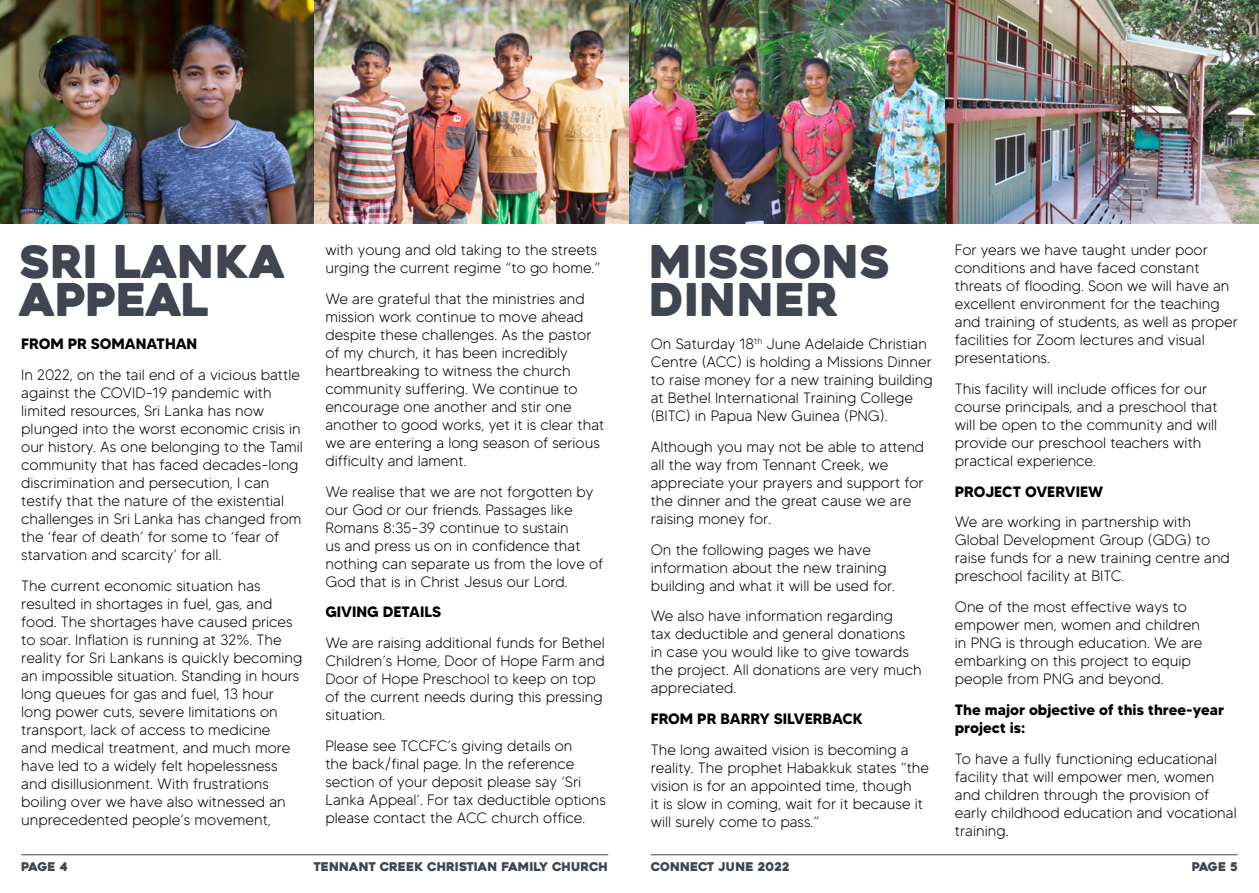
<style>
.page{position:relative;width:1259px;height:893px;background:#fff}
.page>*{position:absolute;margin:0;border:0;box-sizing:border-box;transform-origin:0 0}
.t1{font:45px/37.5px "Heavitas";color:#404651}
.t2{font:300 15px/18px "MADETOMMY";color:#000}
.t3{font:700 15px/18px "MADETOMMY";color:#000}
.t4{font:12px "Heavitas";color:#404651}
</style>
<div class="page">
<hr style="left:21px;top:854px;width:587px;height:1px;background:#404651">
<hr style="left:651px;top:854px;width:586px;height:1px;background:#404651">
<img style="left:0;top:0;width:1259px;height:223px">
<h1 class="t1" style="left:20px;top:244px;width:267px">SRI LANKA<br>APPEAL</h1>
<p class="t3" style="left:21px;top:335px;width:178px">FROM PR SOMANATHAN</p>
<p class="t2" style="left:21px;top:365px;width:283px">In 2022, on the tail end of a vicious battle against the COVID-19 pandemic with limited resources, Sri Lanka has now plunged into the worst economic crisis in our history. As one belonging to the Tamil community that has faced decades-long discrimination and persecution, I can testify that the nature of the existential challenges in Sri Lanka has changed from the ‘fear of death’ for some to ‘fear of starvation and scarcity’ for all.</p>
<p class="t2" style="left:21px;top:576px;width:283px">The current economic situation has resulted in shortages in fuel, gas, and food. The shortages have caused prices to soar. Inflation is running at 32%. The reality for Sri Lankans is quickly becoming an impossible situation. Standing in hours long queues for gas and fuel, 13 hour long power cuts, severe limitations on transport, lack of access to medicine<br>and medical treatment, and much more have led to a widely felt hopelessness and disillusionment. With frustrations boiling over we have also witnessed an unprecedented people’s movement,</p>
<p class="t2" style="left:325px;top:241px;width:276px">with young and old taking to the streets urging the current regime “to go home.”</p>
<p class="t2" style="left:325px;top:289px;width:280px">We are grateful that the ministries and mission work continue to move ahead despite these challenges. As the pastor of my church, it has been incredibly heartbreaking to witness the church community suffering. We continue to encourage one another and stir one another to good works, yet it is clear that we are entering a long season of serious difficulty and lament.</p>
<p class="t2" style="left:325px;top:482px;width:279px">We realise that we are not forgotten by our God or our friends. Passages like Romans 8:35-39 continue to sustain<br>us and press us on in confidence that nothing can separate us from the love of God that is in Christ Jesus our Lord.</p>
<p class="t3" style="left:325px;top:603px;width:117px">GIVING DETAILS</p>
<p class="t2" style="left:325px;top:634px;width:281px">We are raising additional funds for Bethel Children’s Home, Door of Hope Farm and Door of Hope Preschool to keep on top of the current needs during this pressing situation.</p>
<p class="t2" style="left:325px;top:736px;width:282px">Please see TCCFC’s giving details on<br>the back/final page. In the reference section of your deposit please say ‘Sri Lanka Appeal’. For tax deductible options please contact the ACC church office.</p>
<h1 class="t1" style="left:649px;top:244px;width:243px">MISSIONS<br>DINNER</h1>
<p class="t2" style="left:651px;top:335px;width:283px">On Saturday 18<sup>th</sup> June Adelaide Christian Centre (ACC) is holding a Missions Dinner to raise money for a new training building at Bethel International Training College (BITC) in Papua New Guinea (PNG).</p>
<p class="t2" style="left:651px;top:437px;width:275px">Although you may not be able to attend all the way from Tennant Creek, we appreciate your prayers and support for the dinner and the great cause we are raising money for.</p>
<p class="t2" style="left:651px;top:540px;width:246px">On the following pages we have information about the new training building and what it will be used for.</p>
<p class="t2" style="left:651px;top:607px;width:272px">We also have information regarding<br>tax deductible and general donations<br>in case you would like to give towards the project. All donations are very much appreciated.</p>
<p class="t3" style="left:651px;top:710px;width:213px">FROM PR BARRY SILVERBACK</p>
<p class="t2" style="left:651px;top:740px;width:280px">The long awaited vision is becoming a reality. The prophet Habakkuk states ”the vision is for an appointed time, though<br>it is slow in coming, wait for it because it will surely come to pass.”</p>
<p class="t2" style="left:955px;top:241px;width:284px">For years we have taught under poor conditions and have faced constant threats of flooding. Soon we will have an excellent environment for the teaching and training of students, as well as proper facilities for Zoom lectures and visual presentations.</p>
<p class="t2" style="left:955px;top:379px;width:264px">This facility will include offices for our course principals, and a preschool that will be open to the community and will provide our preschool teachers with practical experience.</p>
<p class="t3" style="left:955px;top:482px;width:150px">PROJECT OVERVIEW</p>
<p class="t2" style="left:955px;top:513px;width:276px">We are working in partnership with Global Development Group (GDG) to raise funds for a new training centre and preschool facility at BITC.</p>
<p class="t2" style="left:955px;top:598px;width:249px">One of the most effective ways to empower men, women and children in PNG is through education. We are embarking on this project to equip people from PNG and beyond.</p>
<p class="t3" style="left:955px;top:700px;width:271px">The major objective of this three-year project is:</p>
<p class="t2" style="left:955px;top:749px;width:283px">To have a fully functioning educational facility that will empower men, women and children through the provision of early childhood education and vocational training.</p>
<p class="t4" style="left:21px;top:859px;width:48px">PAGE 4</p>
<p class="t4" style="left:313px;top:859px;width:296px">TENNANT CREEK CHRISTIAN FAMILY CHURCH</p>
<p class="t4" style="left:651px;top:859px;width:140px">CONNECT JUNE 2022</p>
<p class="t4" style="left:1191px;top:859px;width:48px">PAGE 5</p>
</div>
